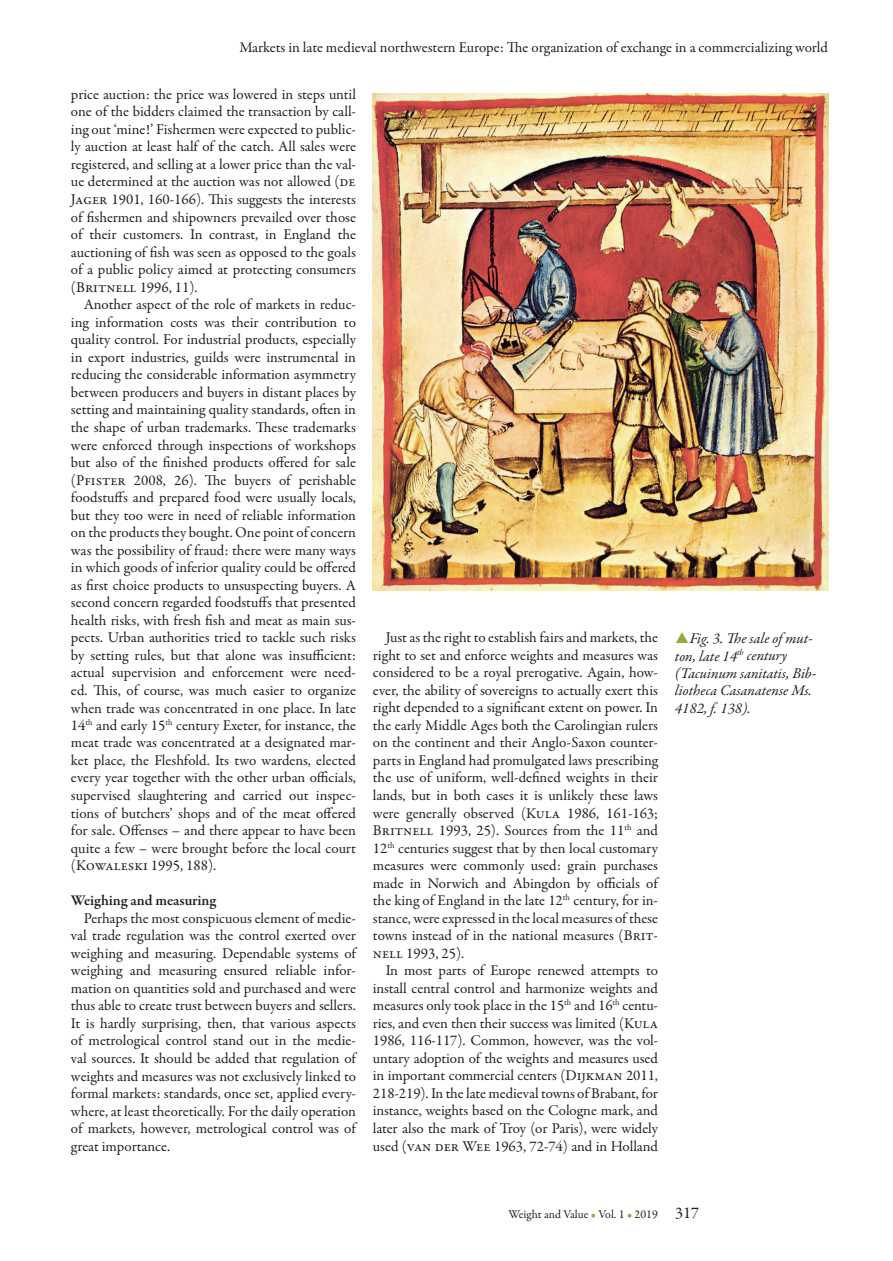
<style>
.page{position:relative;width:893px;height:1261px;background:#fff}
.page>*{position:absolute;margin:0;border:0;box-sizing:border-box;transform-origin:0 0}
.t1{font:15px/17.5px "Garamond Premr Pro";color:#231f20;text-align:justify}
.t2{font:italic 15px/17.5px "Garamond Premr Pro";color:#231f20}
.t3{font:600 15px "Garamond Premr Pro";letter-spacing:-.005em;color:#231f20}
.t4{font:12px "Garamond Premr Pro";color:#231f20}
.s1{color:#9ca743}
.s2{font-size:16.5px}
</style>
<div class="page">
<img style="left:373px;top:94px;width:455px;height:496px">
<p class="t1" style="left:239px;top:39px;width:590px">Markets in late medieval northwestern Europe: The organization of exchange in a commercializing world</p>
<p class="t1" style="left:71px;top:86px;width:286px">price auction: the price was lowered in steps until one of the bidders claimed the transaction by call&shy;ing out ‘mine!’ Fishermen were expected to public&shy;ly auction at least half of the catch. All sales were registered, and selling at a lower price than the val&shy;ue determined at the auction was not allowed (de Jager 1901, 160-166). This suggests the interests of fishermen and shipowners prevailed over those of their customers. In contrast, in England the auctioning of fish was seen as opposed to the goals of a public policy aimed at protecting consumers (Britnell 1996, 11).</p>
<p class="t1" style="left:71px;top:296px;width:287px;text-indent:13px">Another aspect of the role of markets in reduc&shy;ing information costs was their contribution to quality control. For industrial products, especially in export industries, guilds were instrumental in reducing the considerable information asymmetry between producers and buyers in distant places by setting and maintaining quality standards, often in the shape of urban trademarks. These trademarks were enforced through inspections of workshops but also of the finished products offered for sale (Pfister 2008, 26). The buyers of perishable foodstuffs and prepared food were usually locals, but they too were in need of reliable information on the products they bought. One point of concern was the possibility of fraud: there were many ways in which goods of inferior quality could be offered as first choice products to unsuspecting buyers. A second concern regarded foodstuffs that presented health risks, with fresh fish and meat as main sus&shy;pects. Urban authorities tried to tackle such risks by setting rules, but that alone was insufficient: actual supervision and enforcement were need&shy;ed. This, of course, was much easier to organize when trade was concentrated in one place. In late 14<sup>th</sup> and early 15<sup>th</sup> century Exeter, for instance, the meat trade was concentrated at a designated mar&shy;ket place, the Fleshfold. Its two wardens, elected every year together with the other urban officials, supervised slaughtering and carried out inspec&shy;tions of butchers’ shops and of the meat offered for sale. Offenses – and there appear to have been quite a few – were brought before the local court (Kowaleski 1995, 188).</p>
<p class="t3" style="left:71px;top:891px;width:147px">Weighing and measuring</p>
<p class="t1" style="left:71px;top:910px;width:288px;text-align:left;text-indent:13px">Perhaps the most conspicuous element of medie&shy;val trade regulation was the control exerted over weighing and measuring. Dependable systems of weighing and measuring ensured reliable infor&shy;mation on quantities sold and purchased and were thus able to create trust between buyers and sellers.<br>It is hardly surprising, then, that various aspects of metrological control stand out in the medie&shy;val sources. It should be added that regulation of weights and measures was not exclusively linked to formal markets: standards, once set, applied every&shy;where, at least theoretically. For the daily operation of markets, however, metrological control was of great importance.</p>
<p class="t1" style="left:373px;top:629px;width:288px;text-indent:13px">Just as the right to establish fairs and markets, the right to set and enforce weights and measures was considered to be a royal prerogative. Again, how&shy;ever, the ability of sovereigns to actually exert this right depended to a significant extent on power. In the early Middle Ages both the Carolingian rulers on the continent and their Anglo-Saxon counter&shy;parts in England had promulgated laws prescribing the use of uniform, well-defined weights in their lands, but in both cases it is unlikely these laws were generally observed (Kula 1986, 161-163; Britnell 1993, 25). Sources from the 11<sup>th</sup> and 12<sup>th</sup> centuries suggest that by then local customary measures were commonly used: grain purchases made in Norwich and Abingdon by officials of the king of England in the late 12<sup>th</sup> century, for in&shy;stance, were expressed in the local measures of these towns instead of in the national measures (Brit&shy;nell 1993, 25).</p>
<p class="t1" style="left:373px;top:962px;width:287px;text-indent:13px">In most parts of Europe renewed attempts to install central control and harmonize weights and measures only took place in the 15<sup>th</sup> and 16<sup>th</sup> centu&shy;ries, and even then their success was limited (Kula 1986, 116-117). Common, however, was the vol&shy;untary adoption of the weights and measures used in important commercial centers (Dijkman 2011, 218-219). In the late medieval towns of Brabant, for instance, weights based on the Cologne mark, and later also the mark of Troy (or Paris), were widely used (van der Wee 1963, 72-74) and in Holland</p>
<p class="t2" style="left:675px;top:630px;width:143px;text-indent:15px">Fig. 3. The sale of mut&shy;ton, late 14<sup>th</sup> century (Tacuinum sanitatis, Bib&shy;liotheca Casanatense Ms.<br>4182, f. 138).</p>
<p class="t4" style="left:508px;top:1207px;width:192px">Weight and Value <span class="s1">•</span> Vol. 1 <span class="s1">•</span> 2019 <span class="s2">317</span></p>
</div>
